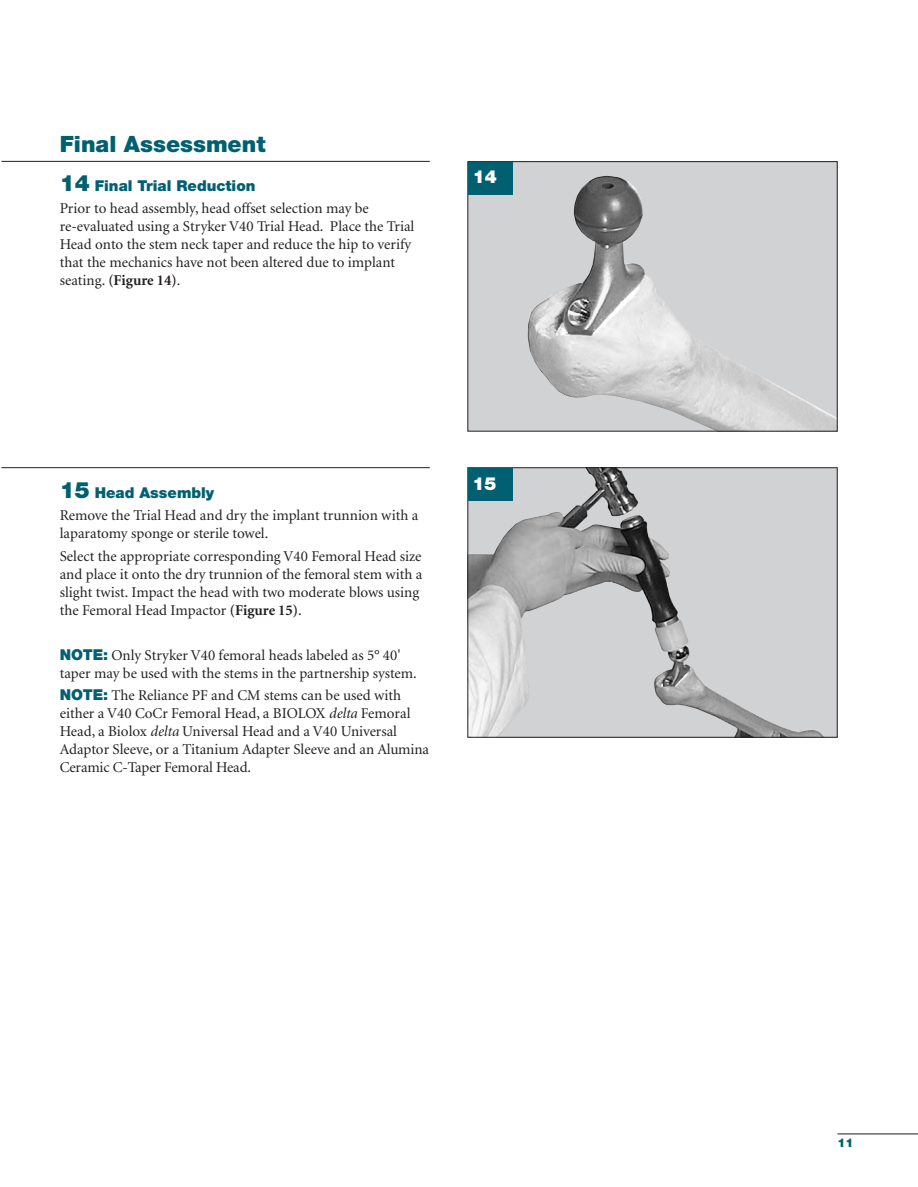
<style>
.page{position:relative;width:918px;height:1187px;background:#fff}
.page>*{position:absolute;margin:0;border:0;box-sizing:border-box;transform-origin:0 0}
.t1{font:900 22.5px "Helvetica Neue";color:#006071}
.t2{font:900 18px "Helvetica Neue";color:#fff}
.t3{font:15px/18px "Minion";color:#231f20}
.t4{font:900 15px "Helvetica Neue";color:#006071}
.t5{font:900 12px "Helvetica Neue";color:#006467}
.s1{font-size:22.5px}
.s2{font-weight:700}
.s3{font-family:"Helvetica Neue";font-weight:900;color:#006071}
.s4{font-style:italic}
</style>
<div class="page">
<hr style="left:837px;top:1133px;width:81px;height:1px;background:#231f20">
<div style="left:468px;top:162px;width:369px;height:269px;background:#d1d2d4"></div>
<img style="left:528px;top:176px;width:307px;height:253px">
<div style="left:468px;top:468px;width:369px;height:269px;background:#d1d2d4"></div>
<img style="left:469px;top:469px;width:353px;height:266px">
<div style="left:467px;top:467px;width:370px;height:270px;border:1px solid #231f20"></div>
<div style="left:468px;top:162px;width:45px;height:33px;background:#006071"></div>
<div style="left:468px;top:468px;width:45px;height:33px;background:#006071"></div>
<hr style="left:1px;top:161px;width:429px;height:1px;background:#231f20">
<hr style="left:1px;top:467px;width:429px;height:1px;background:#231f20">
<h1 class="t1" style="left:60px;top:135px;width:207px">Final Assessment</h1>
<p class="t4" style="left:60px;top:180px;width:197px"><span class="s1">14</span> Final Trial Reduction</p>
<p class="t3" style="left:60px;top:201px;width:356px">Prior to head assembly, head offset selection may be re-evaluated using a Stryker V40 Trial Head. Place the Trial Head onto the stem neck taper and reduce the hip to verify that the mechanics have not been altered due to implant seating. <span class="s2">(Figure 14)</span>.</p>
<p class="t2" style="left:473px;top:171px;width:26px">14</p>
<p class="t4" style="left:60px;top:487px;width:156px"><span class="s1">15</span> Head Assembly</p>
<p class="t3" style="left:60px;top:507px;width:360px">Remove the Trial Head and dry the implant trunnion with a laparatomy sponge or sterile towel.</p>
<p class="t3" style="left:60px;top:548px;width:364px">Select the appropriate corresponding V40 Femoral Head size and place it onto the dry trunnion of the femoral stem with a slight twist. Impact the head with two moderate blows using the Femoral Head Impactor <span class="s2">(Figure 15)</span>.</p>
<p class="t3" style="left:60px;top:647px;width:359px"><span class="s3">NOTE:</span> Only Stryker V40 femoral heads labeled as 5° 40' taper may be used with the stems in the partnership system.</p>
<p class="t3" style="left:60px;top:687px;width:371px"><span class="s3">NOTE:</span> The Reliance PF and CM stems can be used with either a V40 CoCr Femoral Head, a BIOLOX <span class="s4">delta</span> Femoral Head, a Biolox <span class="s4">delta</span> Universal Head and a V40 Universal Adaptor Sleeve, or a Titanium Adapter Sleeve and an Alumina Ceramic C-Taper Femoral Head.</p>
<p class="t2" style="left:473px;top:477px;width:26px">15</p>
<p class="t5" style="left:837px;top:1138px;width:18px">11</p>
</div>
